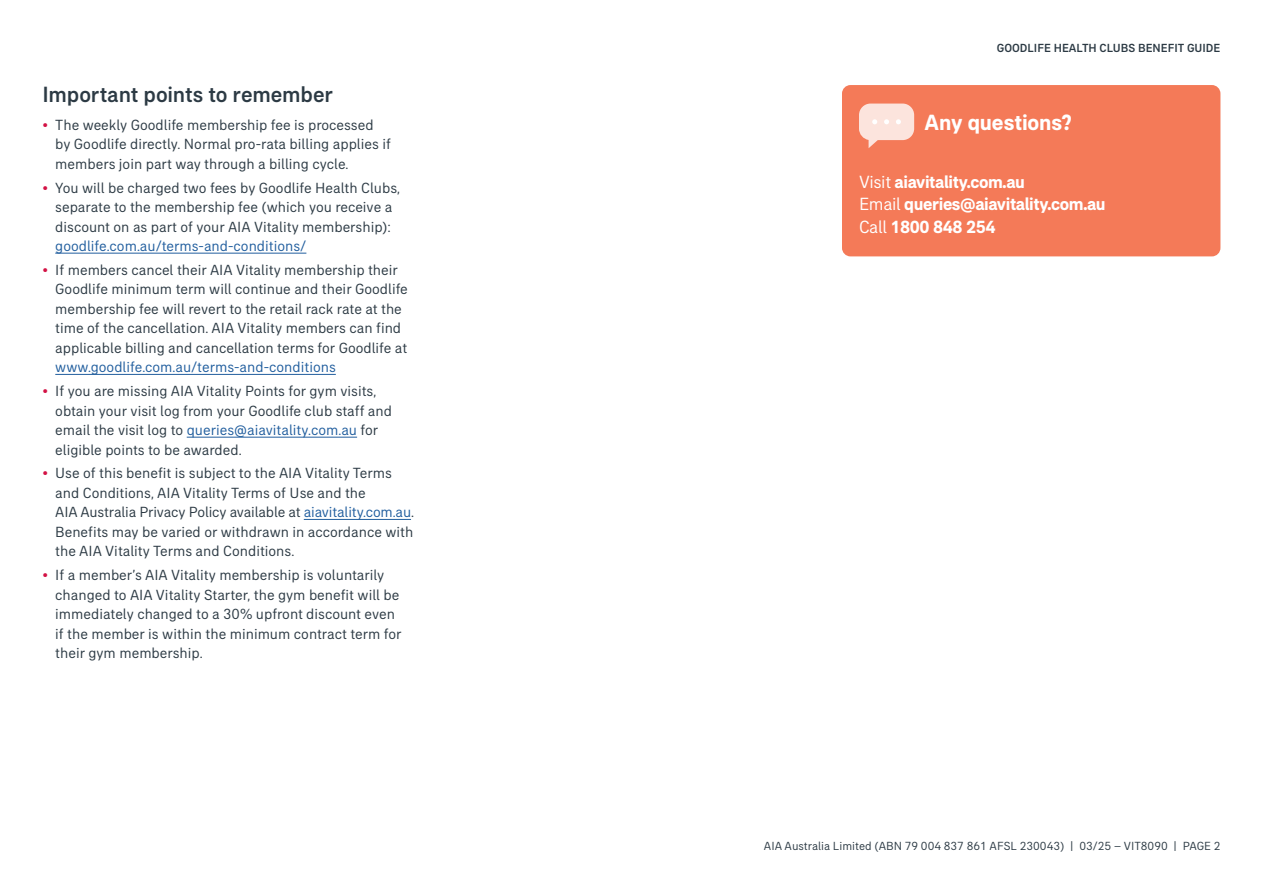
<style>
.page{position:relative;width:1263px;height:893px;background:#fff}
.page>*{position:absolute;margin:0;border:0;box-sizing:border-box;transform-origin:0 0}
.t1{font:500 22.5px "AIA Everest";letter-spacing:-.005em;color:#2c3a44}
.t2{font:700 22.5px "AIA Everest";letter-spacing:-.005em;color:#fff}
.t3{font:700 18px/22.5px "AIA Everest";letter-spacing:-.02em;color:#fff}
.t4{font:15px/19.5px "AIA Everest";color:#2c3a44}
.t5{font:15px "AIA Everest";color:#215e9e}
.t6{font:12px "AIA Everest";color:#2c3a44}
.t7{font:500 12px "AIA Everest";color:#2c3a44}
.s1{color:#d31245}
.s2{color:#215e9e}
.s3{font-weight:400}
</style>
<div class="page">
<hr style="left:55px;top:253px;width:251px;height:1px;background:#215e9e">
<hr style="left:55px;top:374px;width:281px;height:1px;background:#215e9e">
<hr style="left:187px;top:437px;width:170px;height:1px;background:#215e9e">
<hr style="left:304px;top:519px;width:107px;height:1px;background:#215e9e">
<div style="left:842px;top:85px;width:378px;height:171px;background:#f47a58;border-radius:9px"></div>
<svg style="left:859px;top:104px;width:55px;height:44px"></svg>
<h1 class="t1" style="left:43px;top:81px;width:292px">Important points to remember</h1>
<p class="t4" style="left:55px;top:115px;width:337px;text-indent:-13px"><span class="s1">•</span> The weekly Goodlife membership fee is processed by Goodlife directly. Normal pro-rata billing applies if members join part way through a billing cycle.</p>
<p class="t4" style="left:43px;top:178px;width:359px;text-align:center"><span class="s1">•</span> You will be charged two fees by Goodlife Health Clubs, separate to the membership fee (which you receive a discount on as part of your AIA Vitality membership):</p>
<p class="t5" style="left:55px;top:238px;width:253px">goodlife.com.au/terms-and-conditions/</p>
<p class="t4" style="left:55px;top:260px;width:354px;text-indent:-13px"><span class="s1">•</span> If members cancel their AIA Vitality membership their Goodlife minimum term will continue and their Goodlife membership fee will revert to the retail rack rate at the time of the cancellation. AIA Vitality members can find applicable billing and cancellation terms for Goodlife at</p>
<p class="t5" style="left:55px;top:359px;width:282px">www.goodlife.com.au/terms-and-conditions</p>
<p class="t4" style="left:55px;top:381px;width:338px;text-indent:-13px"><span class="s1">•</span> If you are missing AIA Vitality Points for gym visits, obtain your visit log from your Goodlife club staff and email the visit log to <span class="s2">queries@aiavitality.com.au</span> for eligible points to be awarded.</p>
<p class="t4" style="left:55px;top:463px;width:360px;text-indent:-13px"><span class="s1">•</span> Use of this benefit is subject to the AIA Vitality Terms and Conditions, AIA Vitality Terms of Use and the<br>AIA Australia Privacy Policy available at <span class="s2">aiavitality.com.au</span>.<br>Benefits may be varied or withdrawn in accordance with the AIA Vitality Terms and Conditions.</p>
<p class="t4" style="left:55px;top:565px;width:348px;text-indent:-13px"><span class="s1">•</span> If a member’s AIA Vitality membership is voluntarily changed to AIA Vitality Starter, the gym benefit will be immediately changed to a 30% upfront discount even if the member is within the minimum contract term for their gym membership.</p>
<p class="t7" style="left:997px;top:41px;width:225px">Goodli fe Health Clubs benefit gui de</p>
<h1 class="t2" style="left:924px;top:109px;width:148px">Any questions?</h1>
<p class="t3" style="left:859px;top:170px;width:248px"><span class="s3">Visit</span> aiavitality.com.au<br><span class="s3">Email</span> queries@aiavitality.com.au<br><span class="s3">Call</span> 1800 848 254</p>
<p class="t6" style="left:764px;top:839px;width:458px">AIA Australia Limited (ABN 79 004 837 861 AFSL 230043) | 03/25 – VIT8090 | PAGE 2</p>
</div>
